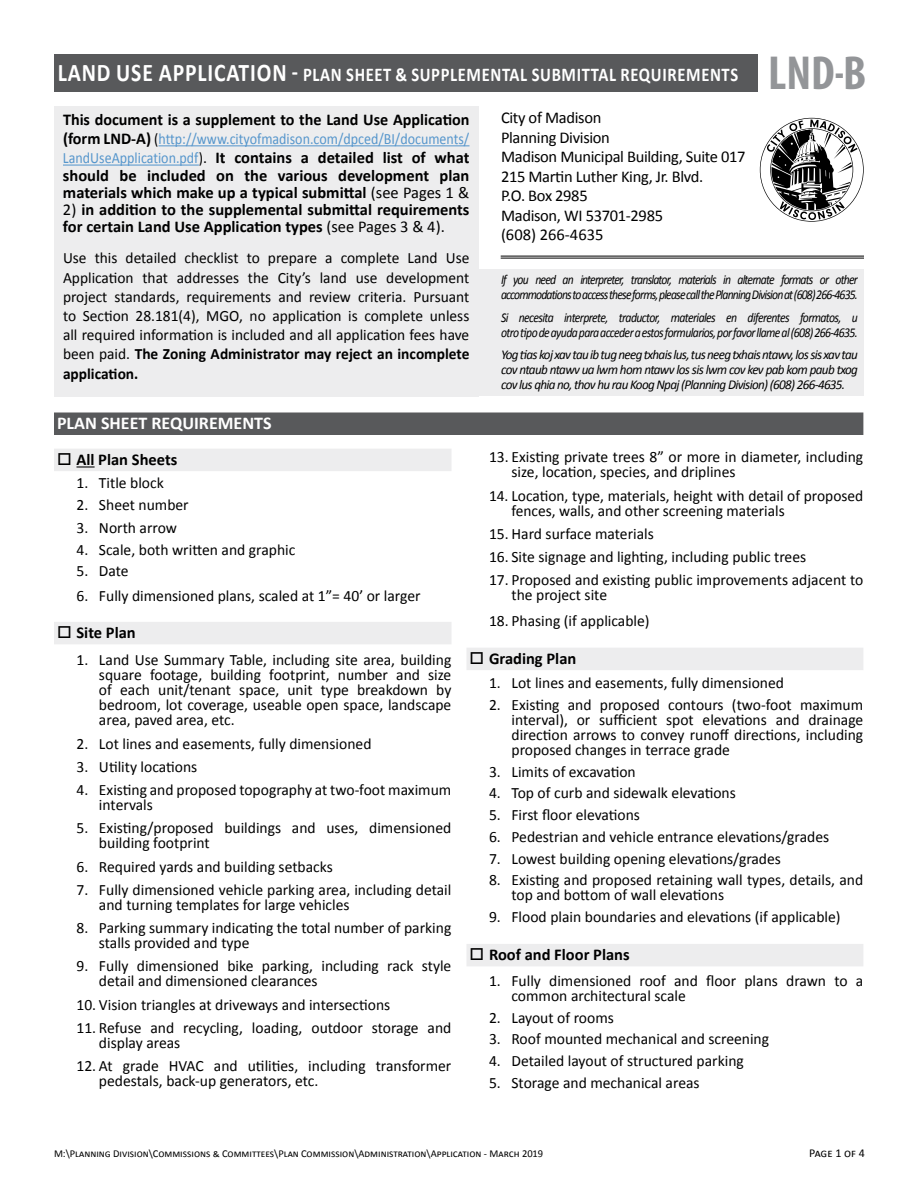
<style>
.page{position:relative;width:918px;height:1188px;background:#fff}
.page>*{position:absolute;margin:0;border:0;box-sizing:border-box;transform-origin:0 0}
.t1{font:700 condensed 48px "Myriad Pro";color:#939598}
.t2{font:700 25.5px "Calibri";letter-spacing:.04em;color:#fff;scale:.85 1}
.t3{font:700 19.5px "Calibri";letter-spacing:.04em;color:#fff;scale:.85 1}
.t4{font:700 18px "Calibri";color:#fff}
.t5{font:700 16.5px/17.2px "Calibri";color:#000;text-align:justify}
.t6{font:16.5px/19.5px "Calibri";letter-spacing:-.02em;color:#000}
.t7{font:15.75px/15px "Calibri";color:#000}
.t8{font:15.75px "Calibri";color:#5696cc;scale:.89 1}
.t9{font:italic 13.5px/15px "Calibri";letter-spacing:-.06em;color:#000;text-align:justify}
.t10{font:italic 13.5px/15px "Calibri";letter-spacing:-.06em;color:#000;scale:.86 1}
.t11{font:italic 13.5px/15px "Calibri";letter-spacing:-.06em;color:#000;scale:.87 1}
.t12{font:12px "Calibri";letter-spacing:-.005em;color:#000}
.t13{font:10.5px "Calibri";color:#000}
.s1{font-size:24px}
.s2{font-size:19.5px}
.s3{font-weight:700;font-size:16.5px;color:#000}
.s4{color:#000}
.s5{font-weight:400;font-size:15.75px;color:#5696cc}
.s6{font-weight:400;font-size:15.75px}
.s7{font-weight:400}
.s8{font-weight:700}
</style>
<div class="page">
<div style="left:466px;top:269px;width:398px;height:127px;background:#ededee"></div>
<div style="left:54px;top:449px;width:398px;height:22px;background:#ededee"></div>
<div style="left:54px;top:622px;width:398px;height:22px;background:#ededee"></div>
<div style="left:466px;top:648px;width:397px;height:22px;background:#ededee"></div>
<div style="left:466px;top:944px;width:397px;height:22px;background:#ededee"></div>
<div style="left:54px;top:54px;width:704px;height:37px;background:#58595b"></div>
<div style="left:54px;top:106px;width:424px;height:290px;background:#ededee"></div>
<hr style="left:501px;top:256px;width:363px;height:1px;background:#000">
<hr style="left:501px;top:258px;width:363px;height:1px;background:#000">
<hr style="left:159px;top:145px;width:311px;height:1px;background:#5696cc">
<hr style="left:63px;top:165px;width:136px;height:1px;background:#5696cc">
<svg style="left:760px;top:118px;width:104px;height:104px"></svg>
<div style="left:54px;top:412px;width:809px;height:23px;background:#58595b"></div>
<svg style="left:76px;top:466px;width:19px;height:2px"></svg>
<h2 class="t2" style="left:58px;top:56px;width:428px">land Use Application <span class="s1">-</span> <span class="s2">plan sheet &amp; supp</span></h2>
<p class="t3" style="left:450px;top:62px;width:339px">lemental su bmittal requirements</p>
<h1 class="t1" style="left:768px;top:43px;width:100px">LND-B</h1>
<p class="t5" style="left:63px;top:111px;width:408px">This document is a supplement to the Land Use Application</p>
<p class="t8" style="left:63px;top:129px;width:458px"><span class="s3">(form LND-A)</span> <span class="s4">(</span>http://www.cityofmadison.com/dpced/BI/documents/</p>
<p class="t5" style="left:63px;top:149px;width:408px"><span class="s5">LandUseApplication.pdf</span><span class="s6">).</span> It contains a detailed list of what should be included on the various development plan materials which make up a typical submittal <span class="s7">(see Pages 1 &amp;</span></p>
<p class="t5" style="left:63px;top:201px;width:408px"><span class="s7">2)</span> in addition to the supplemental submittal requirements for certain Land Use Application types <span class="s7">(see Pages 3 &amp; 4).</span></p>
<p class="t7" style="left:63px;top:249px;width:408px;line-height:19.2px;text-align:justify">Use this detailed checklist to prepare a complete Land Use Application that addresses the City’s land use development project standards, requirements and review criteria. Pursuant to Section 28.181(4), MGO, no application is complete unless all required information is included and all application fees have been paid. <span class="s8">The Zoning Administrator may reject an incomplete application.</span></p>
<p class="t4" style="left:57px;top:412px;width:63px">PLAN SHEET</p>
<p class="t4" style="left:151px;top:412px;width:70px">REQUIREMENT</p>
<p class="t4" style="left:263px;top:412px;width:10px">S</p>
<p class="t6" style="left:501px;top:108px;width:246px">City of Madison<br>Planning Division<br>Madison Municipal Building, Suite 017<br>215 Martin Luther King, Jr. Blvd.<br>P.O. Box 2985<br>Madison, WI 53701-2985<br>(608) 266-4635</p>
<p class="t10" style="left:501px;top:272px;width:417px">If you need an interpreter, translator, materials in alternate formats or other accommodations to access these forms, please call the Planning Division at (608) 266-4635.</p>
<p class="t11" style="left:501px;top:309px;width:412px">Si necesita interprete, traductor, materiales en diferentes formatos, u otro tipo de ayuda para acceder a estos formularios, por favor llame al (608) 266-4635.</p>
<p class="t9" style="left:501px;top:347px;width:358px">Yog tias koj xav tau ib tug neeg txhais lus, tus neeg txhais ntawv, los sis xav tau cov ntaub ntawv ua lwm hom ntawv los sis lwm cov kev pab kom paub txog cov lus qhia no, thov hu rau Koog Npaj (Planning Division) (608) 266-4635.</p>
<p class="t5" style="left:57px;top:451px;width:122px">□ All Plan Sheets</p>
<p class="t7" style="left:76px;top:475px;width:89px">1. Title block</p>
<p class="t7" style="left:76px;top:497px;width:114px">2. Sheet number</p>
<p class="t7" style="left:76px;top:520px;width:102px">3. North arrow</p>
<p class="t7" style="left:76px;top:542px;width:220px">4. Scale, both written and graphic</p>
<p class="t7" style="left:76px;top:563px;width:54px">5. Date</p>
<p class="t7" style="left:76px;top:588px;width:346px">6. Fully dimensioned plans, scaled at 1”= 40’ or larger</p>
<p class="t5" style="left:57px;top:624px;width:80px">□ Site Plan</p>
<p class="t7" style="left:99px;top:653px;width:354px;text-align:justify;text-indent:-22px">1. Land Use Summary Table, including site area, building square footage, building footprint, number and size of each unit/tenant space, unit type breakdown by bedroom, lot coverage, useable open space, landscape area, paved area, etc.</p>
<p class="t7" style="left:76px;top:736px;width:297px">2. Lot lines and easements, fully dimensioned</p>
<p class="t7" style="left:76px;top:759px;width:122px">3. Utility locations</p>
<p class="t7" style="left:99px;top:782px;width:354px;text-indent:-22px">4. Existing and proposed topography at two-foot maximum intervals</p>
<p class="t7" style="left:99px;top:821px;width:354px;text-indent:-22px">5. Existing/proposed buildings and uses, dimensioned building footprint</p>
<p class="t7" style="left:76px;top:859px;width:258px">6. Required yards and building setbacks</p>
<p class="t7" style="left:99px;top:882px;width:354px;text-indent:-22px">7. Fully dimensioned vehicle parking area, including detail and turning templates for large vehicles</p>
<p class="t7" style="left:99px;top:920px;width:354px;text-indent:-22px">8. Parking summary indicating the total number of parking stalls provided and type</p>
<p class="t7" style="left:99px;top:959px;width:354px;text-indent:-22px">9. Fully dimensioned bike parking, including rack style detail and dimensioned clearances</p>
<p class="t7" style="left:76px;top:997px;width:315px">10. Vision triangles at driveways and intersections</p>
<p class="t7" style="left:99px;top:1020px;width:354px;text-indent:-22px">11. Refuse and recycling, loading, outdoor storage and display areas</p>
<p class="t7" style="left:99px;top:1058px;width:354px;text-indent:-22px">12. At grade HVAC and utilities, including transformer pedestals, back-up generators, etc.</p>
<p class="t7" style="left:512px;top:450px;width:353px;text-indent:-22px">13. Existing private trees 8” or more in diameter, including size, location, species, and driplines</p>
<p class="t7" style="left:512px;top:488px;width:353px;text-indent:-23px">14. Location, type, materials, height with detail of proposed fences, walls, and other screening materials</p>
<p class="t7" style="left:489px;top:526px;width:166px">15. Hard surface materials</p>
<p class="t7" style="left:489px;top:549px;width:319px">16. Site signage and lighting, including public trees</p>
<p class="t7" style="left:512px;top:573px;width:353px;text-indent:-22px">17. Proposed and existing public improvements adjacent to the project site</p>
<p class="t7" style="left:489px;top:613px;width:162px">18. Phasing (if applicable)</p>
<p class="t5" style="left:470px;top:650px;width:108px">□ Grading Plan</p>
<p class="t7" style="left:489px;top:675px;width:297px">1. Lot lines and easements, fully dimensioned</p>
<p class="t7" style="left:512px;top:697px;width:353px;text-align:justify;text-indent:-22px">2. Existing and proposed contours (two-foot maximum interval), or sufficient spot elevations and drainage direction arrows to convey runoff directions, including proposed changes in terrace grade</p>
<p class="t7" style="left:489px;top:764px;width:148px">3. Limits of excavation</p>
<p class="t7" style="left:489px;top:786px;width:248px">4. Top of curb and sidewalk elevations</p>
<p class="t7" style="left:489px;top:807px;width:153px">5. First floor elevations</p>
<p class="t7" style="left:489px;top:829px;width:342px">6. Pedestrian and vehicle entrance elevations/grades</p>
<p class="t7" style="left:489px;top:851px;width:294px">7. Lowest building opening elevations/grades</p>
<p class="t7" style="left:512px;top:873px;width:353px;text-indent:-22px">8. Existing and proposed retaining wall types, details, and top and bottom of wall elevations</p>
<p class="t7" style="left:489px;top:909px;width:353px">9. Flood plain boundaries and elevations (if applicable)</p>
<p class="t5" style="left:470px;top:946px;width:162px">□ Roof and Floor Plans</p>
<p class="t7" style="left:512px;top:973px;width:353px;text-indent:-22px">1. Fully dimensioned roof and floor plans drawn to a common architectural scale</p>
<p class="t7" style="left:489px;top:1010px;width:126px">2. Layout of rooms</p>
<p class="t7" style="left:489px;top:1032px;width:282px">3. Roof mounted mechanical and screening</p>
<p class="t7" style="left:489px;top:1053px;width:256px">4. Detailed layout of structured parking</p>
<p class="t7" style="left:489px;top:1075px;width:212px">5. Storage and mechanical areas</p>
<p class="t13" style="left:54px;top:1147px;width:491px">M:\Planning Division\Commissions &amp; Committees\Plan Commission\Administration\Application - March 2019</p>
<p class="t12" style="left:809px;top:1146px;width:57px">Page 1 of 4</p>
</div>
